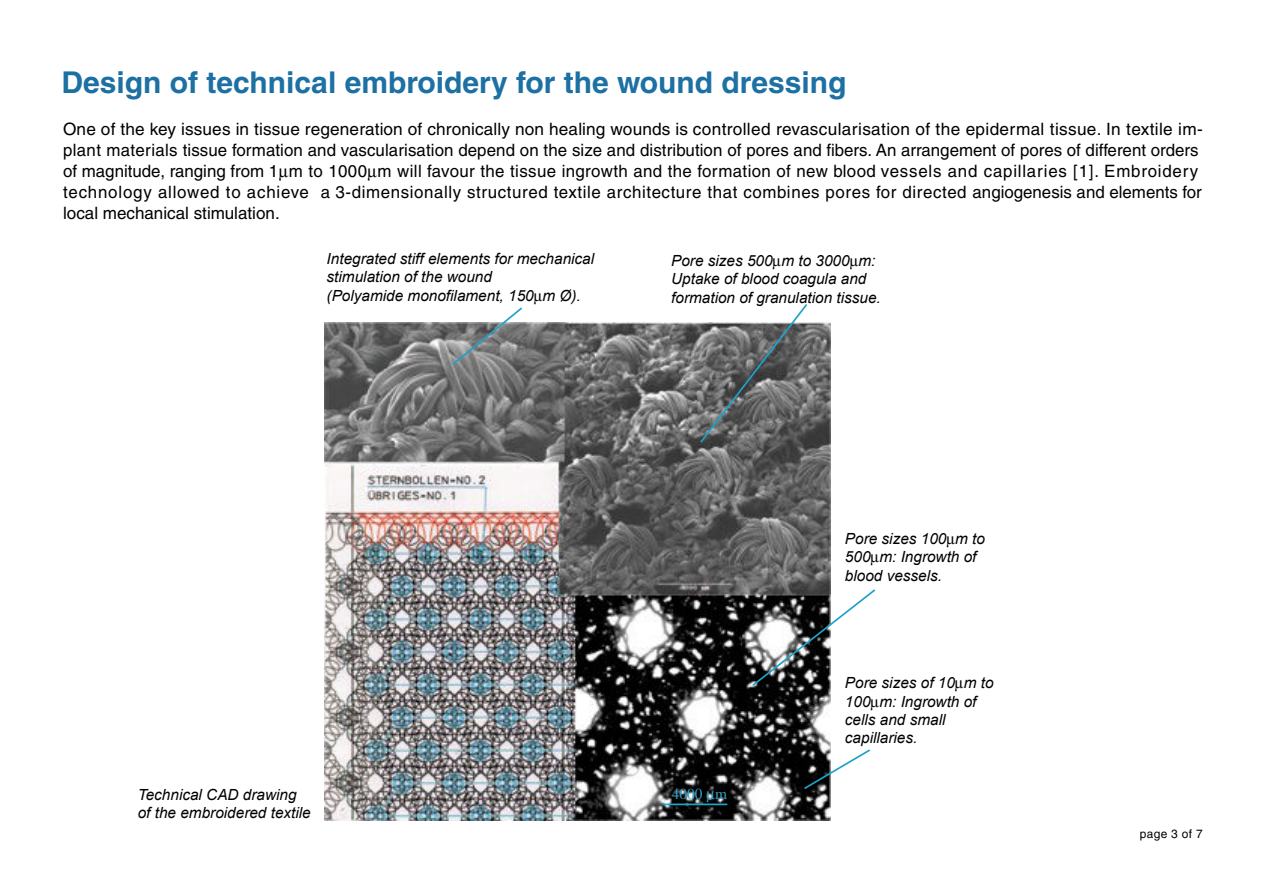
<style>
.page{position:relative;width:1263px;height:893px;background:#fff}
.page>*{position:absolute;margin:0;border:0;box-sizing:border-box;transform-origin:0 0}
.t1{font:700 30px "Helvetica";color:#1d70a3}
.t2{font:17.1px/20.9px "Helvetica";letter-spacing:.01em;color:#000}
.t3{font:italic 15.3px/18.3px "Arial";color:#000}
.t4{font:15.3px "Times";color:#34a1c9}
.t5{font:12px "Helvetica";letter-spacing:.025em;color:#000}
</style>
<div class="page">
<img style="left:325px;top:323px;width:505px;height:498px">
<svg style="left:450px;top:307px;width:74px;height:60px"></svg>
<hr style="left:663px;top:803px;width:64px;height:2px;background:#1da5c7">
<svg style="left:698px;top:304px;width:111px;height:140px"></svg>
<svg style="left:750px;top:587px;width:126px;height:100px"></svg>
<svg style="left:802px;top:747px;width:68px;height:43px"></svg>
<svg style="left:707px;top:791px;width:8px;height:11px"></svg>
<h1 class="t1" style="left:62px;top:64px;width:787px">Design of technical embroidery for the wound dressing</h1>
<p class="t2" style="left:63px;top:119px;width:1141px">One of the key issues in tissue regeneration of chronically non healing wounds is controlled revascularisation of the epidermal tissue. In textile im&shy;plant materials tissue formation and vascularisation depend on the size and distribution of pores and fibers. An arrangement of pores of different orders of magnitude, ranging from 1 m to 1000 m will favour the tissue ingrowth and the formation of new blood vessels and capillaries [1]. Embroidery technology allowed to achieve a 3-dimensionally structured textile architecture that combines pores for directed angiogenesis and elements for local mechanical stimulation.</p>
<p class="t3" style="left:327px;top:249px;width:269px">Integrated stiff elements for mechanical stimulation of the wound<br>(Polyamide monofilament, 150 m Ø).</p>
<p class="t3" style="left:671px;top:251px;width:211px">Pore sizes 500 m to 3000 m:<br>Uptake of blood coagula and formation of granulation tissue.</p>
<p class="t3" style="left:845px;top:529px;width:142px">Pore sizes 100 m to<br>500 m: Ingrowth of blood vessels.</p>
<p class="t3" style="left:138px;top:785px;width:160px">Technical CAD drawing</p>
<p class="t4" style="left:672px;top:785px;width:57px">4000 m</p>
<p class="t3" style="left:138px;top:803px;width:175px">of the embroidered textile</p>
<p class="t3" style="left:845px;top:673px;width:150px">Pore sizes of 10 m to<br>100 m: Ingrowth of cells and small capillaries.</p>
<p class="t5" style="left:1140px;top:827px;width:64px">page 3 of 7</p>
</div>
